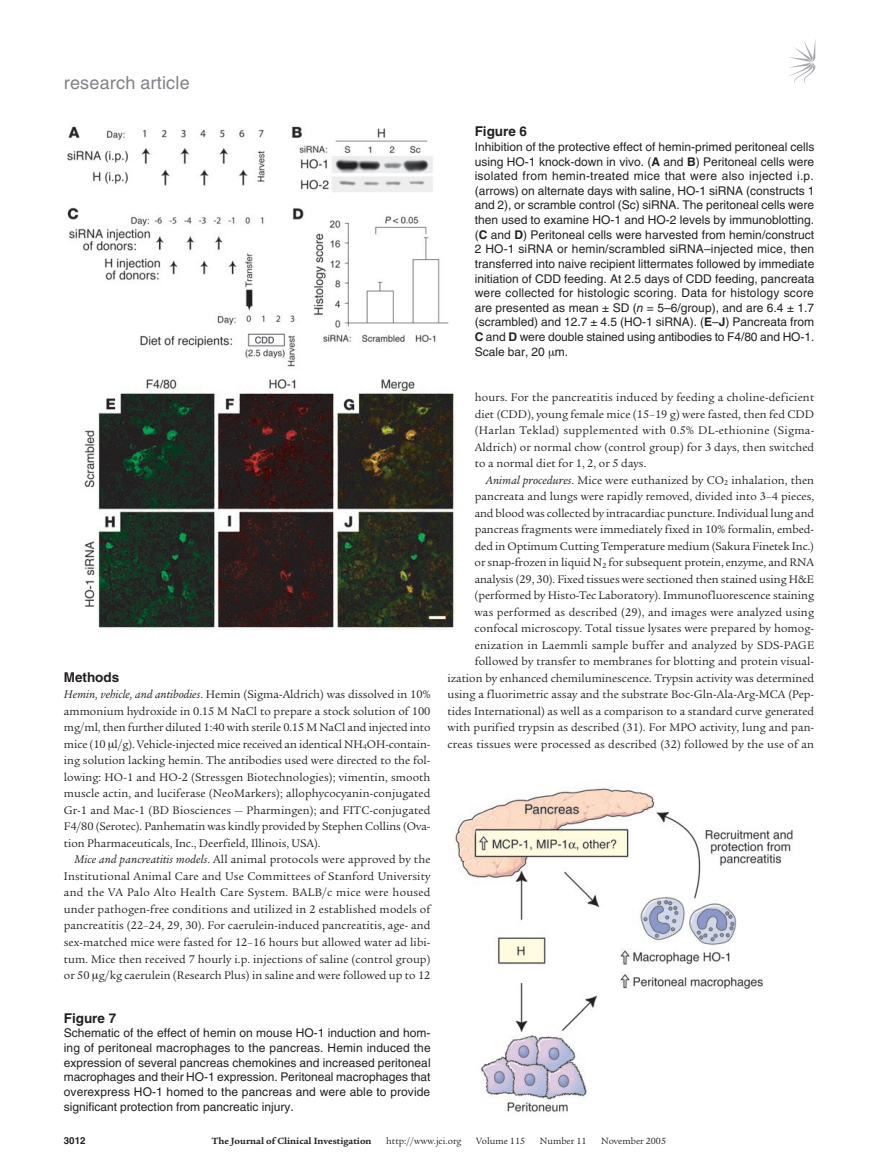
<style>
.page{position:relative;width:878px;height:1174px;background:#fff}
.page>*{position:absolute;margin:0;border:0;box-sizing:border-box;transform-origin:0 0}
.t1{font:18px "Helvetica LT Std";letter-spacing:.01em;color:#808285}
.t2{font:700 13.5px "Helvetica LT Std";color:#231f20}
.t3{font:12px/16.5px "Legacy Serif Std";color:#231f20;text-align:justify}
.t4{font:12px/14.7px "Helvetica LT Std";color:#231f20;text-align:justify}
.t5{font:9.75px "Legacy Serif Std";color:#231f20}
.t6{font:700 9.75px "Legacy Serif Std";color:#231f20}
.t7{font:700 9.75px "Helvetica LT Std";color:#231f20}
.s1{font-style:italic}
.s2{font-weight:700}
</style>
<div class="page">
<svg style="left:789px;top:41px;width:26px;height:44px"></svg>
<img style="left:454px;top:788px;width:339px;height:324px">
<img style="left:67px;top:126px;width:389px;height:504px">
<h1 class="t1" style="left:64px;top:72px;width:127px">research article</h1>
<p class="t2" style="left:64px;top:669px;width:57px">Methods</p>
<p class="t3" style="left:64px;top:686px;width:368px"><span class="s1">Hemin, vehicle, and antibodies</span>. Hemin (Sigma-Aldrich) was dissolved in 10% ammonium hydroxide in 0.15 M NaCl to prepare a stock solution of 100 mg/ml, then further diluted 1:40 with sterile 0.15 M NaCl and injected into mice (10 l/g). Vehicle-injected mice received an identical NH<sub>4</sub>OH-contain&shy;ing solution lacking hemin. The antibodies used were directed to the fol&shy;lowing: HO-1 and HO-2 (Stressgen Biotechnologies); vimentin, smooth muscle actin, and luciferase (NeoMarkers); allophycocyanin-conjugated Gr-1 and Mac-1 (BD Biosciences — Pharmingen); and FITC-conjugated F4/80 (Serotec). Panhematin was kindly provided by Stephen Collins (Ova&shy;tion Pharmaceuticals, Inc., Deerfield, Illinois, USA).</p>
<p class="t3" style="left:64px;top:851px;width:368px;text-indent:11px"><span class="s1">Mice and pancreatitis models</span>. All animal protocols were approved by the Institutional Animal Care and Use Committees of Stanford University and the VA Palo Alto Health Care System. BALB/c mice were housed under pathogen-free conditions and utilized in 2 established models of pancreatitis (22–24, 29, 30). For caerulein-induced pancreatitis, age- and sex-matched mice were fasted for 12–16 hours but allowed water ad libi&shy;tum. Mice then received 7 hourly i.p. injections of saline (control group) or 50 g/kg caerulein (Research Plus) in saline and were followed up to 12</p>
<p class="t2" style="left:64px;top:1009px;width:54px">Figure 7</p>
<p class="t4" style="left:64px;top:1025px;width:368px">Schematic of the effect of hemin on mouse HO-1 induction and hom&shy;ing of peritoneal macrophages to the pancreas. Hemin induced the expression of several pancreas chemokines and increased peritoneal macrophages and their HO-1 expression. Peritoneal macrophages that overexpress HO-1 homed to the pancreas and were able to provide significant protection from pancreatic injury.</p>
<p class="t2" style="left:474px;top:123px;width:54px">Figure 6</p>
<p class="t4" style="left:474px;top:139px;width:341px">Inhibition of the protective effect of hemin-primed peritoneal cells using HO-1 knock-down in vivo. (<span class="s2">A</span> and <span class="s2">B</span>) Peritoneal cells were isolated from hemin-treated mice that were also injected i.p. (arrows) on alternate days with saline, HO-1 siRNA (constructs 1 and 2), or scramble control (Sc) siRNA. The peritoneal cells were then used to examine HO-1 and HO-2 levels by immunoblotting. (<span class="s2">C</span> and <span class="s2">D</span>) Peritoneal cells were harvested from hemin/construct 2 HO-1 siRNA or hemin/scrambled siRNA–injected mice, then transferred into naive recipient littermates followed by immediate initiation of CDD feeding. At 2.5 days of CDD feeding, pancreata were collected for histologic scoring. Data for histology score are presented as mean ± SD (<span class="s1">n</span> = 5–6/group), and are 6.4 ± 1.7 (scrambled) and 12.7 ± 4.5 (HO-1 siRNA). (<span class="s2">E</span>–<span class="s2">J</span>) Pancreata from <span class="s2">C</span> and <span class="s2">D</span> were double stained using antibodies to F4/80 and HO-1.<br>Scale bar, 20 m.</p>
<p class="t3" style="left:474px;top:389px;width:341px">hours. For the pancreatitis induced by feeding a choline-deficient diet (CDD), young female mice (15–19 g) were fasted, then fed CDD (Harlan Teklad) supplemented with 0.5% DL-ethionine (Sigma-Aldrich) or normal chow (control group) for 3 days, then switched to a normal diet for 1, 2, or 5 days.</p>
<p class="t3" style="left:447px;top:472px;width:368px;text-align:right"><span class="s1">Animal procedures</span>. Mice were euthanized by CO<sub>2</sub> inhalation, then pancreata and lungs were rapidly removed, divided into 3–4 pieces,<br>and blood was collected by intracardiac puncture. Individual lung and pancreas fragments were immediately fixed in 10% formalin, embed-<br>ded in Optimum Cutting Temperature medium (Sakura Finetek Inc.)<br>or snap-frozen in liquid N<sub>2</sub> for subsequent protein, enzyme, and RNA analysis (29, 30). Fixed tissues were sectioned then stained using H&amp;E (performed by Histo-Tec Laboratory). Immunofluorescence staining<br>was performed as described (29), and images were analyzed using confocal microscopy. Total tissue lysates were prepared by homog&shy;enization in Laemmli sample buffer and analyzed by SDS-PAGE followed by transfer to membranes for blotting and protein visual&shy;ization by enhanced chemiluminescence. Trypsin activity was determined using a fluorimetric assay and the substrate Boc-Gln-Ala-Arg-MCA (Pep&shy;tides International) as well as a comparison to a standard curve generated with purified trypsin as described (31). For MPO activity, lung and pan&shy;creas tissues were processed as described (32) followed by the use of an</p>
<p class="t7" style="left:64px;top:1134px;width:23px">3012</p>
<p class="t6" style="left:212px;top:1135px;width:161px">The Journal of Clinical Investigation</p>
<p class="t5" style="left:386px;top:1135px;width:77px">http://www.jci.org</p>
<p class="t5" style="left:476px;top:1135px;width:50px">Volume 115</p>
<p class="t5" style="left:540px;top:1135px;width:48px">Number 11</p>
<p class="t5" style="left:601px;top:1135px;width:66px">November 2005</p>
</div>
